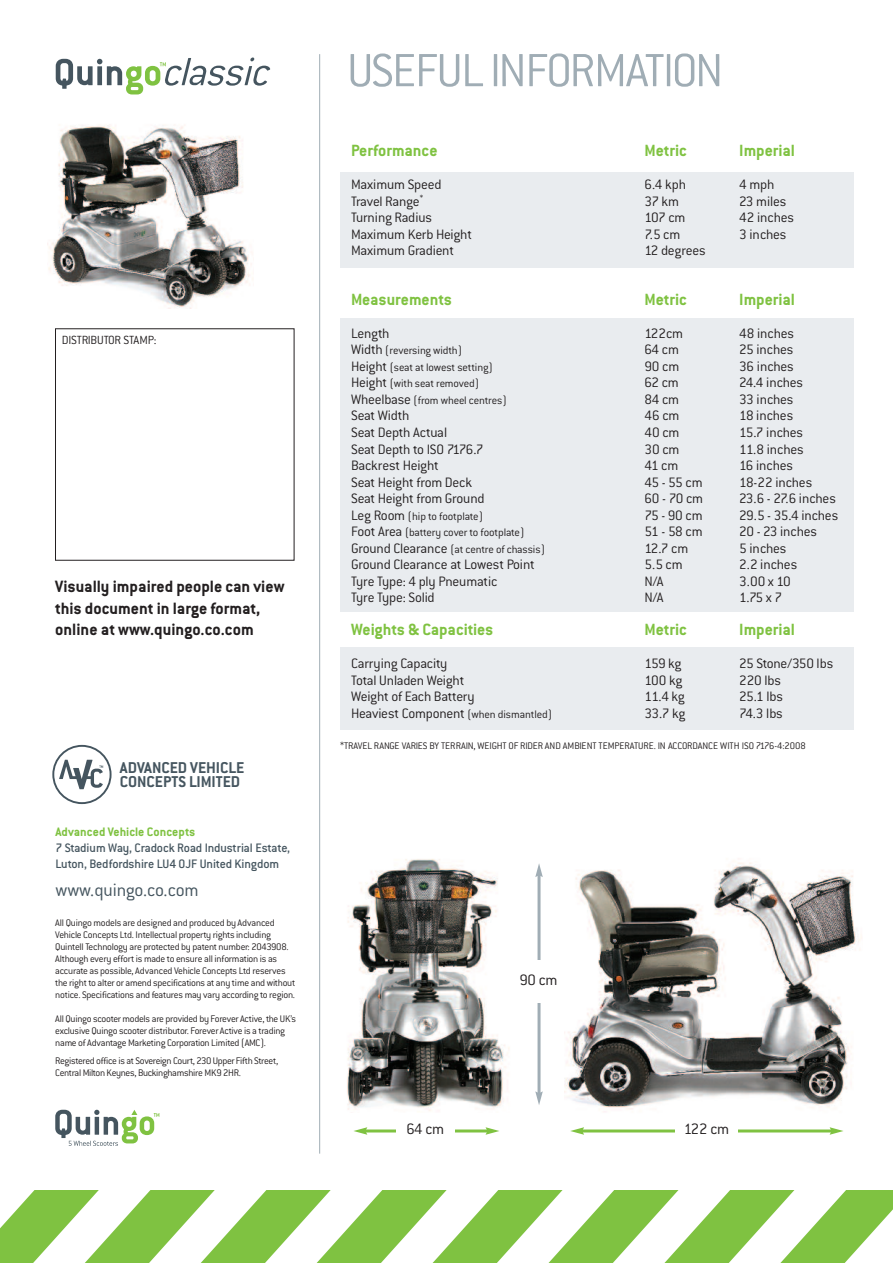
<style>
.page{position:relative;width:893px;height:1263px;background:#fff}
.page>*{position:absolute;margin:0;border:0;box-sizing:border-box;transform-origin:0 0}
.t1{font:300 51.15px "Conduit ITC";letter-spacing:-.035em;color:#a0adb5}
.t2{font:300 19.5px "Conduit ITC";letter-spacing:-.01em;color:#45555f}
.t3{font:700 18px/21.6px "Conduit ITC";color:#231f20}
.t4{font:700 17.85px "Conduit ITC";color:#7fc241}
.t5{font:700 17.25px/14.2px "Conduit ITC";color:#45555f}
.t6{font:300 16.5px "Conduit ITC";letter-spacing:-.015em;color:#231f20}
.t7{font:300 15px "Conduit ITC";letter-spacing:-.015em;color:#231f20}
.t8{font:500 13.5px/16.2px "Conduit ITC";letter-spacing:-.015em;color:#45555f}
.t9{font:700 13.5px "Conduit ITC";color:#7fc241}
.t10{font:300 13.05px "Conduit ITC";letter-spacing:-.02em;color:#231f20}
.t11{font:300 12px "Conduit ITC";letter-spacing:-.01em;color:#231f20}
.t12{font:300 10.5px/12px "Conduit ITC";letter-spacing:-.025em;color:#231f20}
.t13{font:300 10.5px "Conduit ITC";color:#231f20}
.s1{font-size:15px}
.s2{font-size:12px}
</style>
<div class="page">
<svg style="left:56px;top:57px;width:214px;height:37px"></svg>
<img style="left:48px;top:125px;width:205px;height:183px">
<img style="left:565px;top:862px;width:297px;height:250px">
<img style="left:347px;top:859px;width:163px;height:252px">
<hr style="left:581px;top:1129px;width:251px;height:3px;background:#7fc241">
<svg style="left:830px;top:1127px;width:13px;height:8px"></svg>
<svg style="left:570px;top:1127px;width:14px;height:8px"></svg>
<hr style="left:538px;top:874px;width:3px;height:220px;background:#a0adb5">
<svg style="left:535px;top:1091px;width:8px;height:14px"></svg>
<svg style="left:535px;top:863px;width:8px;height:14px"></svg>
<div style="left:675px;top:1123px;width:63px;height:25px;background:#fff"></div>
<div style="left:507px;top:960px;width:63px;height:42px;background:#fff"></div>
<hr style="left:365px;top:1129px;width:123px;height:3px;background:#7fc241">
<svg style="left:486px;top:1127px;width:13px;height:8px"></svg>
<svg style="left:354px;top:1127px;width:13px;height:8px"></svg>
<div style="left:396px;top:1123px;width:58px;height:25px;background:#fff"></div>
<hr style="left:319px;top:54px;width:1px;height:1099px;background:#a0adb5">
<div style="left:340px;top:172px;width:514px;height:95px;background:#e9ecef"></div>
<div style="left:340px;top:648px;width:514px;height:82px;background:#e9ecef"></div>
<div style="left:340px;top:318px;width:514px;height:293px;background:#e9ecef"></div>
<svg style="left:0;top:1191px;width:893px;height:72px"></svg>
<svg style="left:55px;top:1110px;width:104px;height:36px"></svg>
<svg style="left:52px;top:745px;width:60px;height:59px"></svg>
<p class="t10" style="left:62px;top:336px;width:96px">DISTRIBUTOR STAMP:</p>
<p class="t3" style="left:55px;top:578px;width:231px">Visually impaired people can view this document in large format, online at www.quingo.co.com</p>
<p class="t5" style="left:120px;top:762px;width:126px">ADVANCED VEHICLE<br>CONCEPTS LIMITED</p>
<p class="t9" style="left:55px;top:827px;width:141px">Advanced Vehicle Concepts</p>
<p class="t8" style="left:55px;top:841px;width:236px">7 Stadium Way, Cradock Road Industrial Estate,<br>Luton, Bedfordshire LU4 0JF United Kingdom</p>
<h2 class="t2" style="left:55px;top:884px;width:145px">www.quingo.co.com</h2>
<p class="t12" style="left:55px;top:918px;width:242px">All Quingo models are designed and produced by Advanced Vehicle Concepts Ltd. Intellectual property rights including Quintell Technology are protected by patent number: 2043908.<br>Although every effort is made to ensure all information is as accurate as possible, Advanced Vehicle Concepts Ltd reserves the right to alter or amend specifications at any time and without notice. Specifications and features may vary according to region.</p>
<p class="t12" style="left:55px;top:1014px;width:242px">All Quingo scooter models are provided by Forever Active, the UK’s exclusive Quingo scooter distributor. Forever Active is a trading name of Advantage Marketing Corporation Limited (AMC).</p>
<p class="t12" style="left:55px;top:1056px;width:225px">Registered office is at Sovereign Court, 230 Upper Fifth Street,<br>Central Milton Keynes, Buckinghamshire MK9 2HR.</p>
<h1 class="t1" style="left:347px;top:54px;width:378px">USEFULINFORMATION</h1>
<p class="t4" style="left:351px;top:145px;width:88px">Performance</p>
<p class="t4" style="left:645px;top:145px;width:44px">Metric</p>
<p class="t4" style="left:739px;top:145px;width:57px">Imperial</p>
<p class="t7" style="left:351px;top:180px;width:92px">Maximum Speed</p>
<p class="t7" style="left:645px;top:180px;width:43px">6.4 kph</p>
<p class="t7" style="left:739px;top:180px;width:37px">4 mph</p>
<p class="t7" style="left:351px;top:197px;width:74px">Travel Range<sup>*</sup></p>
<p class="t7" style="left:645px;top:197px;width:36px">37 km</p>
<p class="t7" style="left:739px;top:197px;width:49px">23 miles</p>
<p class="t7" style="left:351px;top:213px;width:82px">Turning Radius</p>
<p class="t7" style="left:645px;top:213px;width:42px">107 cm</p>
<p class="t7" style="left:739px;top:213px;width:56px">42 inches</p>
<p class="t7" style="left:351px;top:230px;width:122px">Maximum Kerb Height</p>
<p class="t7" style="left:645px;top:230px;width:37px">7.5 cm</p>
<p class="t7" style="left:739px;top:230px;width:49px">3 inches</p>
<p class="t7" style="left:351px;top:246px;width:104px">Maximum Gradient</p>
<p class="t7" style="left:645px;top:246px;width:63px">12 degrees</p>
<p class="t4" style="left:351px;top:294px;width:102px">Measurements</p>
<p class="t4" style="left:645px;top:294px;width:44px">Metric</p>
<p class="t4" style="left:739px;top:294px;width:57px">Imperial</p>
<p class="t7" style="left:351px;top:329px;width:40px">Length</p>
<p class="t7" style="left:645px;top:329px;width:40px">122cm</p>
<p class="t7" style="left:739px;top:329px;width:56px">48 inches</p>
<p class="t11" style="left:351px;top:347px;width:112px"><span class="s1">Width</span> (reversing width)</p>
<p class="t7" style="left:645px;top:345px;width:36px">64 cm</p>
<p class="t7" style="left:739px;top:345px;width:56px">25 inches</p>
<p class="t11" style="left:351px;top:363px;width:143px"><span class="s1">Height</span> (seat at lowest setting)</p>
<p class="t7" style="left:645px;top:362px;width:36px">90 cm</p>
<p class="t7" style="left:739px;top:362px;width:56px">36 inches</p>
<p class="t11" style="left:351px;top:380px;width:129px"><span class="s1">Height</span> (with seat removed)</p>
<p class="t7" style="left:645px;top:378px;width:36px">62 cm</p>
<p class="t7" style="left:739px;top:378px;width:65px">24.4 inches</p>
<p class="t11" style="left:351px;top:396px;width:157px"><span class="s1">Wheelbase</span> (from wheel centres)</p>
<p class="t7" style="left:645px;top:395px;width:36px">84 cm</p>
<p class="t7" style="left:739px;top:395px;width:56px">33 inches</p>
<p class="t7" style="left:351px;top:411px;width:60px">Seat Width</p>
<p class="t7" style="left:645px;top:411px;width:37px">46 cm</p>
<p class="t7" style="left:739px;top:411px;width:56px">18 inches</p>
<p class="t7" style="left:351px;top:428px;width:98px">Seat Depth Actual</p>
<p class="t7" style="left:645px;top:428px;width:36px">40 cm</p>
<p class="t7" style="left:739px;top:428px;width:65px">15.7 inches</p>
<p class="t7" style="left:351px;top:444px;width:134px">Seat Depth to ISO 7176.7</p>
<p class="t7" style="left:645px;top:444px;width:37px">30 cm</p>
<p class="t7" style="left:739px;top:444px;width:66px">11.8 inches</p>
<p class="t7" style="left:351px;top:461px;width:89px">Backrest Height</p>
<p class="t7" style="left:645px;top:461px;width:35px">41 cm</p>
<p class="t7" style="left:739px;top:461px;width:55px">16 inches</p>
<p class="t7" style="left:351px;top:477px;width:122px">Seat Height from Deck</p>
<p class="t7" style="left:645px;top:477px;width:60px">45-55cm</p>
<p class="t7" style="left:739px;top:477px;width:75px">18-22 inches</p>
<p class="t7" style="left:351px;top:494px;width:135px">Seat Height from Ground</p>
<p class="t7" style="left:645px;top:494px;width:60px">60-70cm</p>
<p class="t7" style="left:739px;top:494px;width:98px">23.6 - 27.6 inches</p>
<p class="t11" style="left:351px;top:512px;width:133px"><span class="s1">Leg Room</span> (hip to footplate)</p>
<p class="t7" style="left:645px;top:510px;width:60px">75-90cm</p>
<p class="t7" style="left:739px;top:510px;width:101px">29.5 - 35.4 inches</p>
<p class="t11" style="left:351px;top:528px;width:175px"><span class="s1">Foot Area</span> (battery cover to footplate)</p>
<p class="t7" style="left:645px;top:527px;width:60px">51-58cm</p>
<p class="t7" style="left:739px;top:527px;width:79px">20 - 23 inches</p>
<p class="t11" style="left:351px;top:545px;width:195px"><span class="s1">Ground Clearance</span> (at centre of chassis)</p>
<p class="t7" style="left:645px;top:543px;width:45px">12.7 cm</p>
<p class="t7" style="left:739px;top:543px;width:49px">5 inches</p>
<p class="t7" style="left:351px;top:560px;width:185px">Ground Clearance at Lowest Point</p>
<p class="t7" style="left:645px;top:560px;width:40px">5.5 cm</p>
<p class="t7" style="left:739px;top:560px;width:60px">2.2 inches</p>
<p class="t7" style="left:351px;top:576px;width:148px">Tyre Type: 4 ply Pneumatic</p>
<p class="t7" style="left:645px;top:576px;width:20px">N/A</p>
<p class="t7" style="left:739px;top:576px;width:53px">3.00 x 10</p>
<p class="t7" style="left:351px;top:593px;width:85px">Tyre Type: Solid</p>
<p class="t7" style="left:645px;top:593px;width:20px">N/A</p>
<p class="t7" style="left:739px;top:593px;width:44px">1.75 x 7</p>
<p class="t4" style="left:351px;top:624px;width:144px">Weights &amp; Capacities</p>
<p class="t4" style="left:645px;top:624px;width:44px">Metric</p>
<p class="t4" style="left:739px;top:624px;width:57px">Imperial</p>
<p class="t7" style="left:351px;top:659px;width:98px">Carrying Capacity</p>
<p class="t7" style="left:645px;top:659px;width:38px">159 kg</p>
<p class="t7" style="left:739px;top:659px;width:96px">25 Stone/350 lbs</p>
<p class="t7" style="left:351px;top:675px;width:115px">Total Unladen Weight</p>
<p class="t7" style="left:645px;top:675px;width:39px">100 kg</p>
<p class="t7" style="left:739px;top:675px;width:43px">220 lbs</p>
<p class="t7" style="left:351px;top:692px;width:125px">Weight of Each Battery</p>
<p class="t7" style="left:645px;top:692px;width:42px">11.4 kg</p>
<p class="t7" style="left:739px;top:692px;width:45px">25.1 lbs</p>
<p class="t7" style="left:351px;top:708px;width:202px">Heaviest Component <span class="s2">(when dismantled)</span></p>
<p class="t7" style="left:645px;top:708px;width:42px">33.7 kg</p>
<p class="t7" style="left:739px;top:708px;width:45px">74.3 lbs</p>
<p class="t13" style="left:340px;top:742px;width:467px">*TRAVEL RANGE VARIES BY TERRAIN, WEIGHT OF RIDER AND AMBIENT TEMPERATURE. IN ACCORDANCE WITH ISO 7176-4:2008</p>
<p class="t6" style="left:406px;top:1124px;width:39px">64 cm</p>
<p class="t6" style="left:519px;top:974px;width:40px">90 cm</p>
<p class="t6" style="left:684px;top:1124px;width:47px">122 cm</p>
</div>
